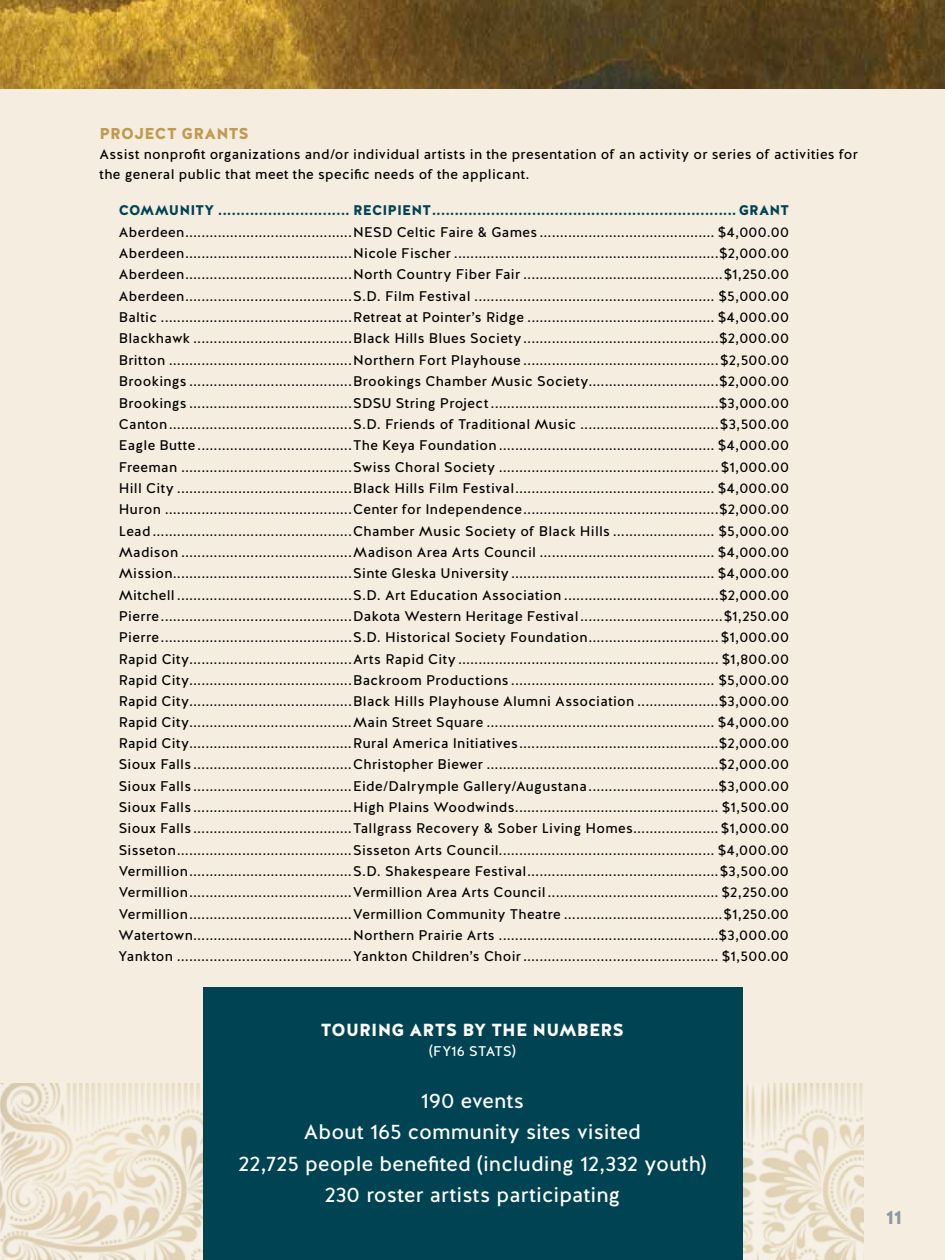
<style>
.page{position:relative;width:945px;height:1260px;background:#f5ede0}
.page>*{position:absolute;margin:0;border:0;box-sizing:border-box;transform-origin:0 0}
.t1{font:21px/31.5px "Halis GR";letter-spacing:.005em;color:#fff;text-align:center}
.t2{font:900 19.25px "Halis GR";color:#8f98a2}
.t3{font:900 17.5px "Halis GR";letter-spacing:.005em;color:#fff}
.t4{font:900 15.75px "Halis GR";letter-spacing:.01em;color:#bf9a4f}
.t5{font:14px/21.3px "Halis GR";letter-spacing:.025em;color:#000}
.t6{font:900 14px "Halis GR";letter-spacing:.005em;color:#004454}
.t7{font:14px "Halis GR";letter-spacing:.01em;color:#fff}
</style>
<div class="page">
<img style="left:0;top:1084px;width:863px;height:176px">
<img style="left:0;top:0;width:945px;height:88px">
<div style="left:203px;top:988px;width:539px;height:272px;background:#004454"></div>
<p class="t4" style="left:100px;top:123px;width:151px">PROJECT GRANTS</p>
<p class="t5" style="left:100px;top:144px;width:760px;line-height:20.1px">Assist nonprofit organizations and/or individual artists in the presentation of an activity or series of activities for the general public that meet the specific needs of the applicant.</p>
<p class="t6" style="left:119px;top:201px;width:672px">COMMUNITY ............................. RECIPIENT................................................................... GRANT</p>
<p class="t5" style="left:119px;top:221px;width:672px;text-align:justify">Aberdeen.........................................NESD Celtic Faire &amp; Games ........................................... $4,000.00<br>Aberdeen.........................................Nicole Fischer .................................................................$2,000.00<br>Aberdeen.........................................North Country Fiber Fair .................................................$1,250.00<br>Aberdeen.........................................S.D. Film Festival ........................................................... $5,000.00<br>Baltic ...............................................Retreat at Pointer’s Ridge .............................................. $4,000.00<br>Blackhawk .......................................Black Hills Blues Society................................................$2,000.00<br>Britton .............................................Northern Fort Playhouse ................................................$2,500.00<br>Brookings ........................................Brookings Chamber Music Society................................$2,000.00<br>Brookings ........................................SDSU String Project ........................................................$3,000.00<br>Canton.............................................S.D. Friends of Traditional Music ..................................$3,500.00<br>Eagle Butte ......................................The Keya Foundation ..................................................... $4,000.00<br>Freeman ..........................................Swiss Choral Society ...................................................... $1,000.00<br>Hill City ...........................................Black Hills Film Festival................................................. $4,000.00<br>Huron ..............................................Center for Independence................................................$2,000.00<br>Lead.................................................Chamber Music Society of Black Hills ......................... $5,000.00<br>Madison ..........................................Madison Area Arts Council ........................................... $4,000.00<br>Mission............................................Sinte Gleska University .................................................. $4,000.00<br>Mitchell ...........................................S.D. Art Education Association ......................................$2,000.00<br>Pierre...............................................Dakota Western Heritage Festival...................................$1,250.00<br>Pierre...............................................S.D. Historical Society Foundation................................ $1,000.00<br>Rapid City........................................Arts Rapid City ................................................................ $1,800.00<br>Rapid City........................................Backroom Productions .................................................. $5,000.00<br>Rapid City........................................Black Hills Playhouse Alumni Association ....................$3,000.00<br>Rapid City........................................Main Street Square ........................................................ $4,000.00<br>Rapid City........................................Rural America Initiatives.................................................$2,000.00<br>Sioux Falls .......................................Christopher Biewer .........................................................$2,000.00<br>Sioux Falls .......................................Eide/Dalrymple Gallery/Augustana................................$3,000.00<br>Sioux Falls .......................................High Plains Woodwinds.................................................. $1,500.00<br>Sioux Falls .......................................Tallgrass Recovery &amp; Sober Living Homes..................... $1,000.00<br>Sisseton...........................................Sisseton Arts Council..................................................... $4,000.00<br>Vermillion........................................S.D. Shakespeare Festival...............................................$3,500.00<br>Vermillion........................................Vermillion Area Arts Council.......................................... $2,250.00<br>Vermillion........................................Vermillion Community Theatre .......................................$1,250.00<br>Watertown.......................................Northern Prairie Arts ......................................................$3,000.00<br>Yankton ...........................................Yankton Children’s Choir................................................ $1,500.00</p>
<p class="t3" style="left:321px;top:1018px;width:305px">TOURING ARTS BY THE NUMBERS</p>
<p class="t7" style="left:429px;top:1042px;width:88px">(FY16 STATS)</p>
<h1 class="t1" style="left:238px;top:1085px;width:470px">190 events<br>About 165 community sites visited<br>22,725 people benefited (including 12,332 youth)<br>230 roster artists participating</h1>
<h2 class="t2" style="left:886px;top:1204px;width:18px">11</h2>
</div>
